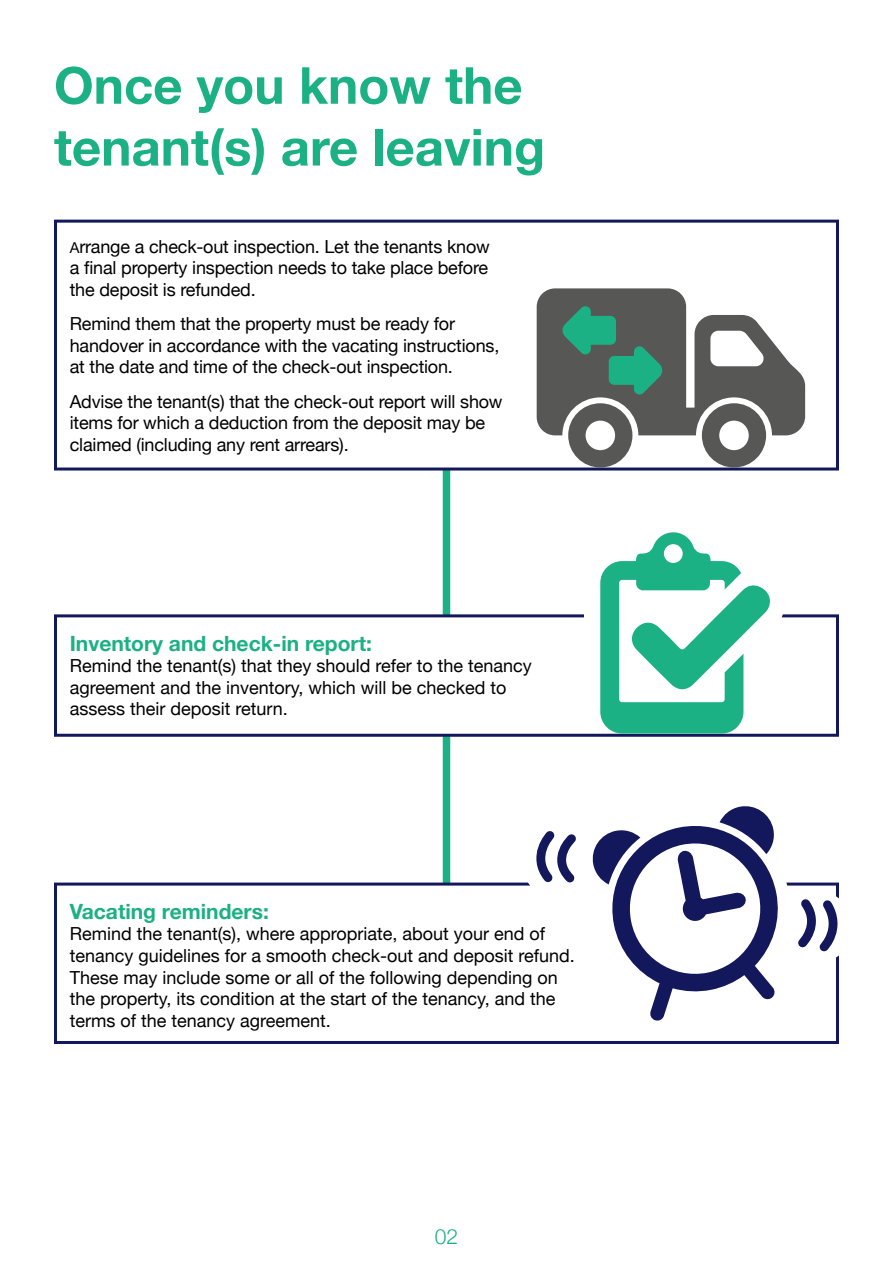
<style>
.page{position:relative;width:893px;height:1263px;background:#fff}
.page>*{position:absolute;margin:0;border:0;box-sizing:border-box;transform-origin:0 0}
.t1{font:700 51px/61.8px "Helvetica Neue";color:#1cb085}
.t2{font:700 21px "Helvetica Neue";color:#1cb085}
.t3{font:300 21px "Helvetica Neue";color:#1cb085}
.t4{font:18px/21.6px "Helvetica Neue";color:#000}
.s1{font-size:15px}
</style>
<div class="page">
<div style="left:443px;top:462px;width:7px;height:462px;background:#1cb085"></div>
<div style="left:56px;top:221px;width:781px;height:248px;background:#fff"></div>
<div style="left:54px;top:220px;width:785px;height:250px;border:3px solid #12185b"></div>
<svg style="left:537px;top:288px;width:268px;height:179px;fill:#575756"></svg>
<svg style="left:562px;top:304px;width:101px;height:92px;background:#427666"></svg>
<div style="left:56px;top:616px;width:781px;height:119px;background:#fff"></div>
<div style="left:54px;top:614px;width:785px;height:123px;border:3px solid #12185b"></div>
<div style="left:584px;top:564px;width:54px;height:129px;background:#fff"></div>
<div style="left:706px;top:565px;width:78px;height:78px;background:#fff;border-radius:50%"></div>
<svg style="left:600px;top:532px;width:170px;height:201px"></svg>
<div style="left:56px;top:884px;width:781px;height:158px;background:#fff"></div>
<div style="left:54px;top:882px;width:785px;height:162px;border:3px solid #12185b"></div>
<svg style="left:518px;top:806px;width:321px;height:215px"></svg>
<h1 class="t1" style="left:54px;top:56px;width:493px">Once you know the tenant(s) are leaving</h1>
<p class="t4" style="left:70px;top:236px;width:422px;text-align:justify"><span class="s1">A</span>rrange a check-out inspection. Let the tenants know a final property inspection needs to take place before the deposit is refunded.</p>
<p class="t4" style="left:70px;top:314px;width:431px">Remind them that the property must be ready for handover in accordance with the vacating instructions, at the date and time of the check-out inspection.</p>
<p class="t4" style="left:70px;top:391px;width:434px">Advise the tenant(s) that the check-out report will show items for which a deduction from the deposit may be claimed (including any rent arrears).</p>
<p class="t2" style="left:70px;top:627px;width:304px">Inventory and check-in report:</p>
<p class="t4" style="left:70px;top:656px;width:464px">Remind the tenant(s) that they should refer to the tenancy agreement and the inventory, which will be checked to assess their deposit return.</p>
<p class="t2" style="left:70px;top:895px;width:201px">Vacating reminders:</p>
<p class="t4" style="left:70px;top:924px;width:507px">Remind the tenant(s), where appropriate, about your end of tenancy guidelines for a smooth check-out and deposit refund.<br>These may include some or all of the following depending on the property, its condition at the start of the tenancy, and the terms of the tenancy agreement.</p>
<p class="t3" style="left:435px;top:1219px;width:25px">02</p>
</div>
